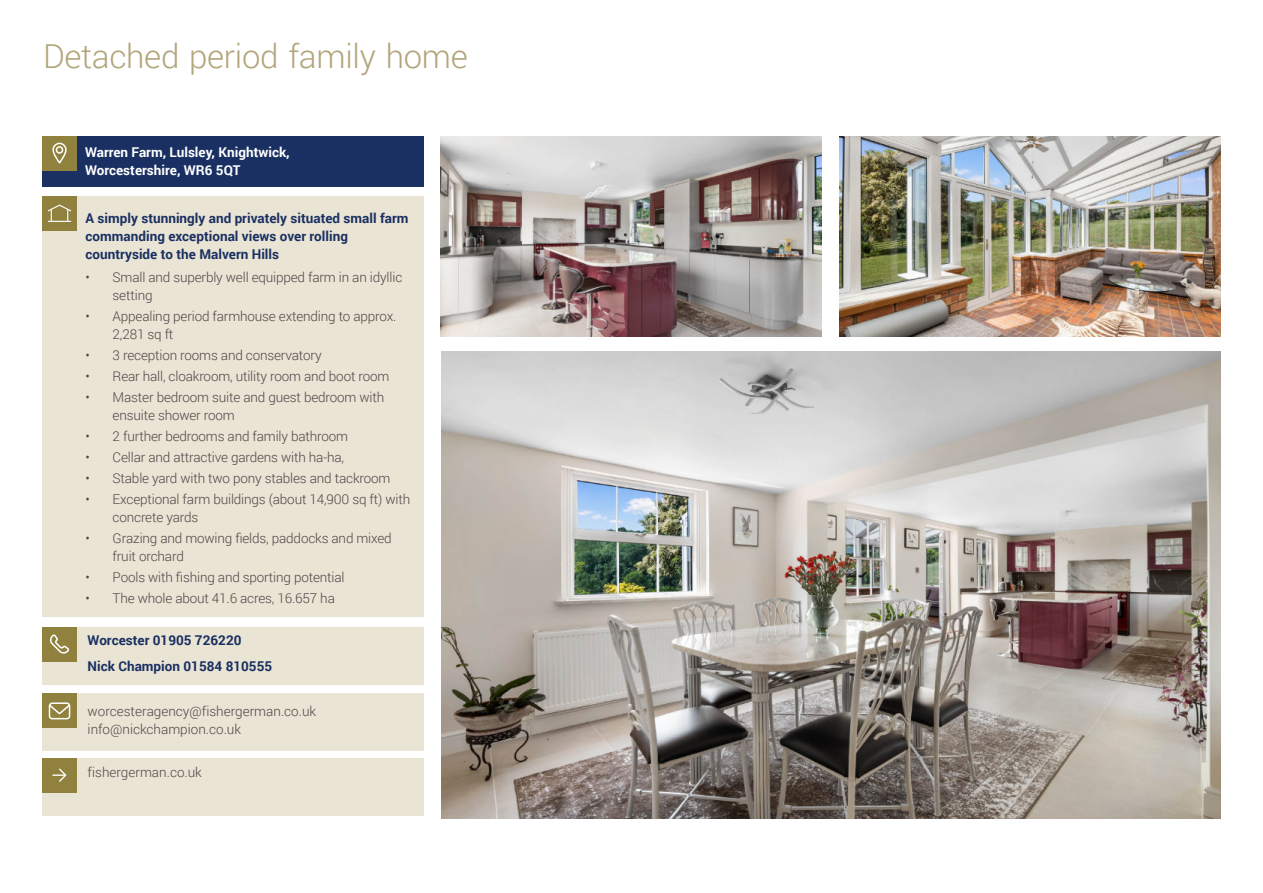
<style>
.page{position:relative;width:1263px;height:893px;background:#fff}
.page>*{position:absolute;margin:0;border:0;box-sizing:border-box;transform-origin:0 0}
.t1{font:300 33px "Roboto";letter-spacing:-.01em;color:#b2a57c}
.t2{font:300 13.5px/18px "Roboto";letter-spacing:-.01em;color:#4d4648}
.t3{font:700 13.5px/18px "Roboto";color:#1a3062}
.t4{font:300 13.5px/18px "Roboto";color:#4d4647}
.t5{font:700 13.5px/18px "Roboto";color:#fff}
</style>
<div class="page">
<div style="left:43px;top:136px;width:381px;height:51px;background:#1a3062"></div>
<div style="left:43px;top:196px;width:381px;height:421px;background:#eae4d4"></div>
<div style="left:43px;top:196px;width:34px;height:34px;background:#91813f"></div>
<svg style="left:48px;top:204px;width:23px;height:18px"></svg>
<div style="left:43px;top:136px;width:34px;height:34px;background:#91813f"></div>
<svg style="left:52px;top:143px;width:15px;height:21px"></svg>
<img style="left:441px;top:136px;width:381px;height:200px">
<img style="left:839px;top:136px;width:381px;height:200px">
<svg style="left:1220px;top:606px;width:1px;height:209px"></svg>
<div style="left:43px;top:693px;width:381px;height:58px;background:#eae4d4"></div>
<div style="left:43px;top:758px;width:381px;height:58px;background:#eae4d4"></div>
<div style="left:43px;top:693px;width:34px;height:34px;background:#91813f"></div>
<div style="left:49px;top:702px;width:21px;height:17px;border:2px solid #fefefe;border-radius:3px"></div>
<svg style="left:48px;top:703px;width:23px;height:13px"></svg>
<div style="left:43px;top:627px;width:381px;height:58px;background:#eae4d4"></div>
<div style="left:43px;top:627px;width:34px;height:34px;background:#91813f"></div>
<svg style="left:50px;top:634px;width:19px;height:20px"></svg>
<div style="left:43px;top:758px;width:34px;height:34px;background:#91813f"></div>
<svg style="left:53px;top:768px;width:14px;height:14px"></svg>
<img style="left:441px;top:351px;width:779px;height:467px">
<h1 class="t1" style="left:43px;top:33px;width:426px">Detached period family home</h1>
<p class="t5" style="left:85px;top:142px;width:206px">Warren Farm, Lulsley, Knightwick,<br>Worcestershire, WR6 5QT</p>
<p class="t3" style="left:86px;top:209px;width:324px">A simply stunningly and privately situated small farm commanding exceptional views over rolling countryside to the Malvern Hills</p>
<p class="t2" style="left:113px;top:267px;width:291px;text-indent:-27px">• Small and superbly well equipped farm in an idyllic setting</p>
<p class="t2" style="left:113px;top:306px;width:285px;text-indent:-27px">• Appealing period farmhouse extending to approx.<br>2,281 sq ft</p>
<p class="t2" style="left:86px;top:345px;width:238px">• 3 reception rooms and conservatory</p>
<p class="t2" style="left:86px;top:366px;width:305px">• Rear hall, cloakroom, utility room and boot room</p>
<p class="t2" style="left:113px;top:387px;width:273px;text-indent:-27px">• Master bedroom suite and guest bedroom with ensuite shower room</p>
<p class="t2" style="left:86px;top:426px;width:264px">• 2 further bedrooms and family bathroom</p>
<p class="t2" style="left:86px;top:447px;width:260px">• Cellar and attractive gardens with ha-ha,</p>
<p class="t2" style="left:86px;top:468px;width:306px">• Stable yard with two pony stables and tackroom</p>
<p class="t2" style="left:113px;top:489px;width:299px;text-indent:-27px">• Exceptional farm buildings (about 14,900 sq ft) with concrete yards</p>
<p class="t2" style="left:113px;top:528px;width:281px;text-indent:-27px">• Grazing and mowing fields, paddocks and mixed fruit orchard</p>
<p class="t2" style="left:86px;top:567px;width:261px">• Pools with fishing and sporting potential</p>
<p class="t2" style="left:86px;top:588px;width:251px">• The whole about 41.6 acres, 16.657 ha</p>
<p class="t3" style="left:88px;top:627px;width:186px;line-height:25.5px">Worcester 01905 726220<br>Nick Champion 01584 810555</p>
<p class="t4" style="left:88px;top:702px;width:230px">worcesteragency@fishergerman.co.uk info@nickchampion.co.uk</p>
<p class="t4" style="left:88px;top:762px;width:116px">fishergerman.co.uk</p>
</div>
